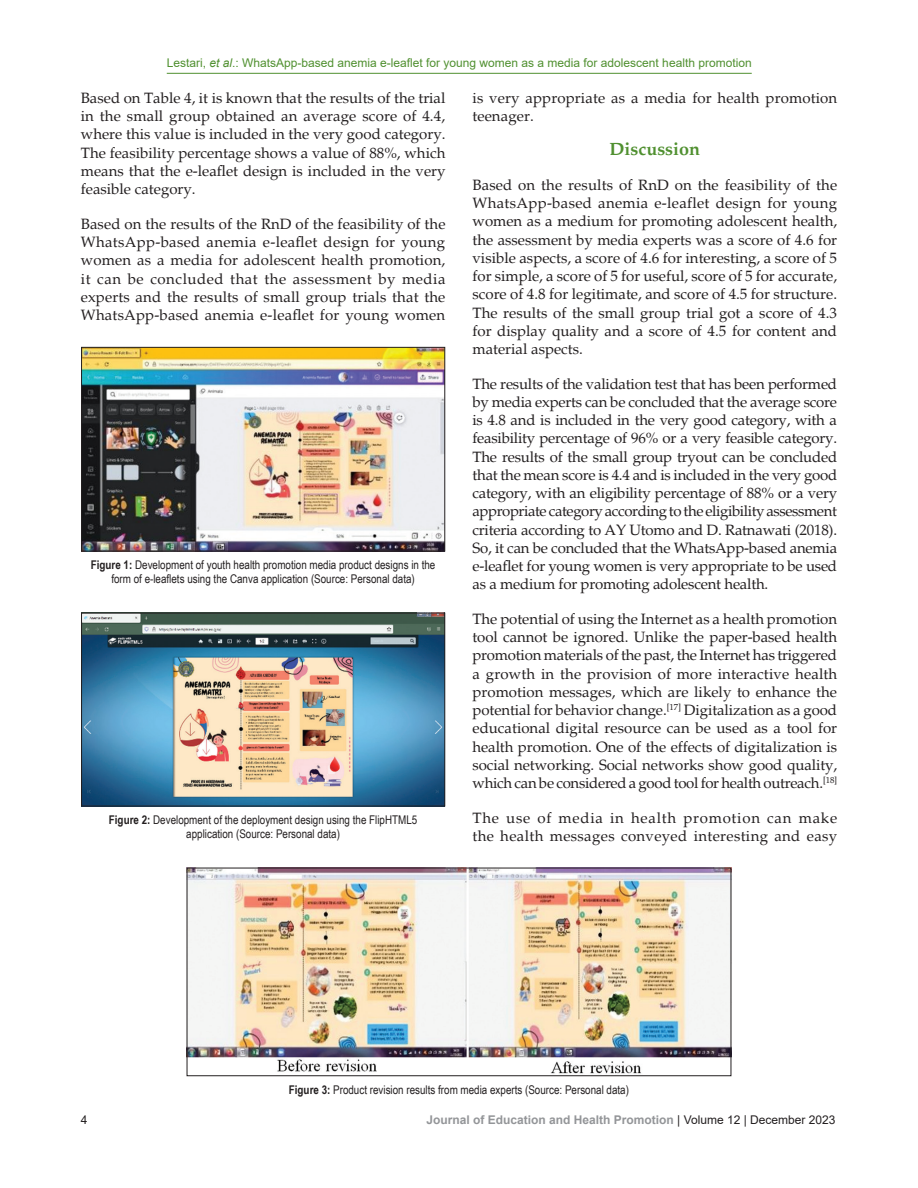
<style>
.page{position:relative;width:918px;height:1188px;background:#fff}
.page>*{position:absolute;margin:0;border:0;box-sizing:border-box;transform-origin:0 0}
.t1{font:700 18px "Palatino";color:#509030}
.TX{font:15px/18.3px "Palatino";color:#231f20;text-align:justify}
.TX-2{font:15px/18.3px "Palatino";letter-spacing:.025em;color:#231f20}
.FGC{font:12px/14.4px "Arial Narrow";color:#231f20;text-align:center}
.t2{font:12px "Arial";color:#509030}
.t3{font:700 12px "Arial";color:#939598}
.t4{font:12px "Arial";color:#231f20}
.s1{font-style:italic}
.s2{font-weight:700}
.s3{font-weight:400;color:#231f20}
</style>
<div class="page">
<hr style="left:167px;top:73px;width:585px;height:1px;background:#509030">
<img style="left:83px;top:349px;width:360px;height:200px">
<div style="left:81px;top:347px;width:364px;height:204px;border:1px solid #231f20"></div>
<img style="left:189px;top:870px;width:540px;height:204px">
<div style="left:187px;top:868px;width:544px;height:208px;border:1px solid #231f20"></div>
<img style="left:83px;top:615px;width:360px;height:189px">
<div style="left:81px;top:613px;width:364px;height:193px;border:1px solid #231f20"></div>
<p class="t2" style="left:167px;top:55px;width:586px">Lestari, <span class="s1">et al</span>.: WhatsApp‑based anemia e‑leaflet for young women as a media for adolescent health promotion</p>
<p class="TX" style="left:81px;top:89px;width:366px">Based on Table 4, it is known that the results of the trial in the small group obtained an average score of 4.4, where this value is included in the very good category.<br>The feasibility percentage shows a value of 88%, which means that the e‑leaflet design is included in the very feasible category.</p>
<p class="TX" style="left:81px;top:215px;width:366px">Based on the results of the RnD of the feasibility of the WhatsApp‑based anemia e‑leaflet design for young women as a media for adolescent health promotion, it can be concluded that the assessment by media experts and the results of small group trials that the WhatsApp‑based anemia e‑leaflet for young women</p>
<p class="FGC" style="left:91px;top:557px;width:346px"><span class="s2">Figure 1:</span> Development of youth health promotion media product designs in the form of e‑leaflets using the Canva application (Source: Personal data)</p>
<p class="FGC" style="left:109px;top:812px;width:310px"><span class="s2">Figure 2:</span> Development of the deployment design using the FlipHTML5 application (Source: Personal data)</p>
<p class="TX" style="left:472px;top:89px;width:366px">is very appropriate as a media for health promotion teenager.</p>
<h1 class="t1" style="left:609px;top:139px;width:92px">Discussion</h1>
<p class="TX" style="left:472px;top:176px;width:366px">Based on the results of RnD on the feasibility of the WhatsApp‑based anemia e‑leaflet design for young women as a medium for promoting adolescent health, the assessment by media experts was a score of 4.6 for visible aspects, a score of 4.6 for interesting, a score of 5 for simple, a score of 5 for useful, score of 5 for accurate, score of 4.8 for legitimate, and score of 4.5 for structure.<br>The results of the small group trial got a score of 4.3 for display quality and a score of 4.5 for content and material aspects.</p>
<p class="TX" style="left:472px;top:375px;width:366px">The results of the validation test that has been performed by media experts can be concluded that the average score is 4.8 and is included in the very good category, with a feasibility percentage of 96% or a very feasible category.<br>The results of the small group tryout can be concluded that the mean score is 4.4 and is included in the very good category, with an eligibility percentage of 88% or a very appropriate category according to the eligibility assessment criteria according to AY Utomo and D. Ratnawati (2018).<br>So, it can be concluded that the WhatsApp‑based anemia e‑leaflet for young women is very appropriate to be used as a medium for promoting adolescent health.</p>
<p class="TX" style="left:472px;top:610px;width:366px">The potential of using the Internet as a health promotion tool cannot be ignored. Unlike the paper‑based health promotion materials of the past, the Internet has triggered a growth in the provision of more interactive health promotion messages, which are likely to enhance the potential for behavior change.<sup>[17]</sup> Digitalization as a good educational digital resource can be used as a tool for health promotion. One of the effects of digitalization is social networking. Social networks show good quality, which can be considered a good tool for health outreach.<sup>[18]</sup></p>
<p class="TX-2" style="left:472px;top:809px;width:366px">The use of media in health promotion can make the health messages conveyed interesting and easy</p>
<p class="FGC" style="left:289px;top:1082px;width:342px"><span class="s2">Figure 3:</span> Product revision results from media experts (Source: Personal data)</p>
<p class="t4" style="left:81px;top:1111px;width:8px">4</p>
<p class="t3" style="left:427px;top:1111px;width:410px">Journal of Education and Health Promotion <span class="s3">| Volume 12 | December 2023</span></p>
</div>
